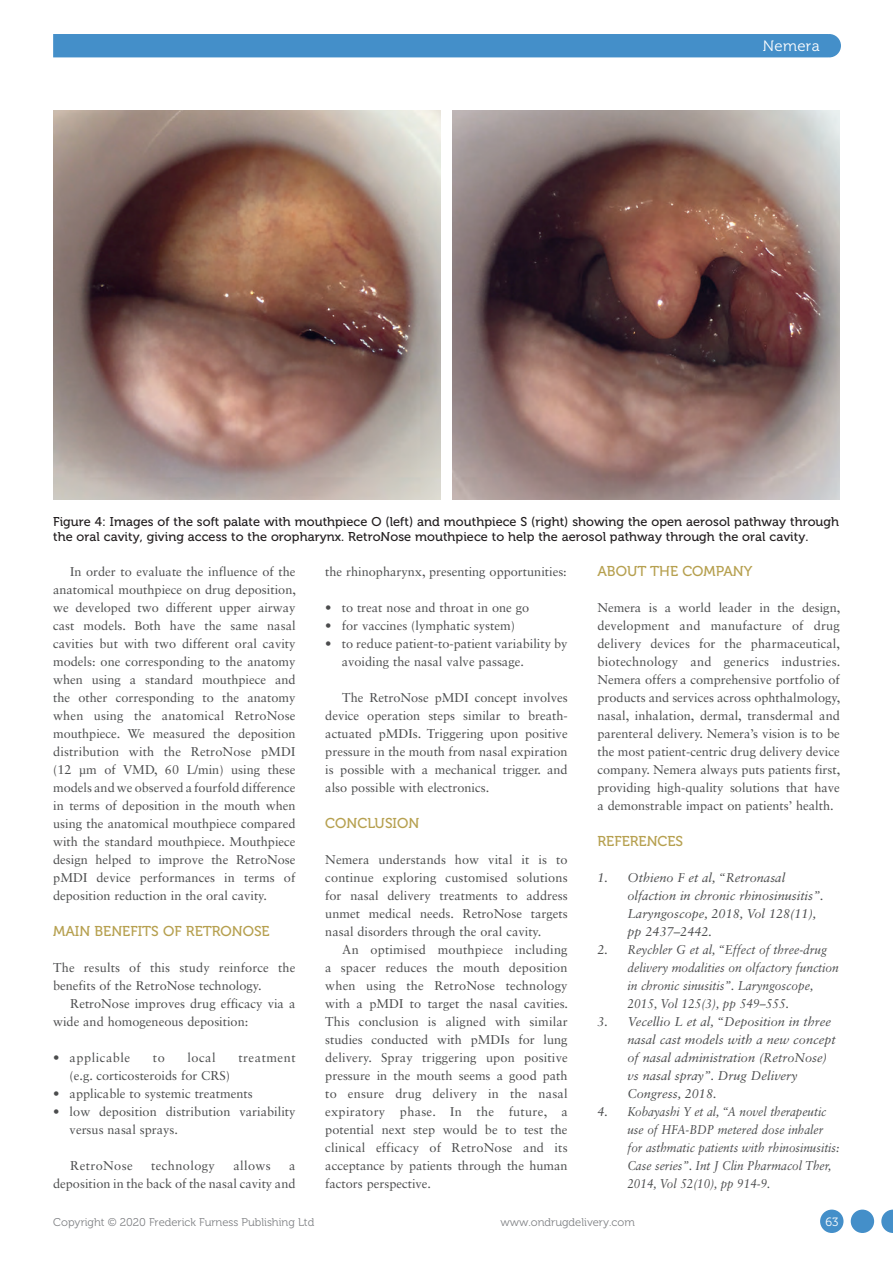
<style>
.page{position:relative;width:893px;height:1263px;background:#fff}
.page>*{position:absolute;margin:0;border:0;box-sizing:border-box;transform-origin:0 0}
.t1{font:15px "Museo 300";letter-spacing:.025em;color:#fff}
.MF_Xhead{font:14.25px "Museo 500";color:#b6a04f}
.MF_body{font:12.75px/18px "Sabon LT Std";color:#4b4c4d;text-align:justify}
.MF_body_no_indent{font:12.75px/18px "Sabon LT Std";color:#4b4c4d}
.MF_References{font:italic 12.75px/18px "Sabon LT Std";color:#4b4c4d}
.MF_Captions{font:12.75px/15.3px "Museo 500";letter-spacing:.005em;color:#231f20}
.MF_body_no_indent-2{font:12.75px "Sabon LT Std";letter-spacing:.04em;color:#4b4c4d}
.MF_body-2{font:12.75px "Sabon LT Std";letter-spacing:.03em;color:#4b4c4d}
.t2{font:12px "Museo 300";color:#fff}
.t3{font:11.25px "Museo 300";color:#808285}
</style>
<div class="page">
<div style="left:53px;top:34px;width:788px;height:23px;background:#448fc9"></div>
<img style="left:53px;top:111px;width:387px;height:389px">
<img style="left:453px;top:111px;width:387px;height:389px">
<svg style="left:881px;top:1209px;width:12px;height:24px"></svg>
<div style="left:851px;top:1209px;width:23px;height:24px;background:#448fc9;border-radius:50%"></div>
<div style="left:820px;top:1209px;width:23px;height:24px;background:#448fc9;border-radius:50%"></div>
<p class="t1" style="left:763px;top:37px;width:59px">Nemera</p>
<p class="MF_Captions" style="left:53px;top:514px;width:788px">Figure 4: Images of the soft palate with mouthpiece O (left) and mouthpiece S (right) showing the open aerosol pathway through the oral cavity, giving access to the oropharynx. RetroNose mouthpiece to help the aerosol pathway through the oral cavity.</p>
<p class="MF_body" style="left:53px;top:562px;width:244px;text-indent:17px">In order to evaluate the influence of the anatomical mouthpiece on drug deposition, we developed two different upper airway cast models. Both have the same nasal cavities but with two different oral cavity models: one corresponding to the anatomy when using a standard mouthpiece and the other corresponding to the anatomy when using the anatomical RetroNose mouthpiece. We measured the deposition distribution with the RetroNose pMDI (12 µm of VMD, 60 L/min) using these models and we observed a fourfold difference in terms of deposition in the mouth when using the anatomical mouthpiece compared with the standard mouthpiece. Mouthpiece design helped to improve the RetroNose pMDI device performances in terms of deposition reduction in the oral cavity.</p>
<p class="MF_Xhead" style="left:53px;top:923px;width:218px">MAIN BENEFITS OF RETRONOSE</p>
<p class="MF_body_no_indent" style="left:53px;top:958px;width:244px">The results of this study reinforce the benefits of the RetroNose technology.</p>
<p class="MF_body" style="left:53px;top:994px;width:244px;text-indent:17px">RetroNose improves drug efficacy via a wide and homogeneous deposition:</p>
<p class="MF_body_no_indent-2" style="left:53px;top:1050px;width:79px">• applicable</p>
<p class="MF_body_no_indent" style="left:153px;top:1048px;width:13px">to</p>
<p class="MF_body_no_indent" style="left:187px;top:1048px;width:30px">local</p>
<p class="MF_body_no_indent-2" style="left:238px;top:1050px;width:59px">treatment</p>
<p class="MF_body_no_indent" style="left:70px;top:1066px;width:162px">(e.g. corticosteroids for CRS)</p>
<p class="MF_body_no_indent" style="left:53px;top:1084px;width:201px">• applicable to systemic treatments</p>
<p class="MF_body_no_indent" style="left:70px;top:1102px;width:227px;text-indent:-16px">• low deposition distribution variability versus nasal sprays.</p>
<p class="MF_body-2" style="left:70px;top:1158px;width:64px">RetroNose</p>
<p class="MF_body-2" style="left:151px;top:1158px;width:65px">technology</p>
<p class="MF_body" style="left:233px;top:1156px;width:39px">allows</p>
<p class="MF_body" style="left:53px;top:1156px;width:244px;text-align:right">a<br>deposition in the back of the nasal cavity and</p>
<p class="MF_body" style="left:325px;top:562px;width:243px">the rhinopharynx, presenting opportunities:</p>
<p class="MF_body_no_indent" style="left:325px;top:598px;width:205px">• to treat nose and throat in one go</p>
<p class="MF_body_no_indent" style="left:325px;top:616px;width:191px">• for vaccines (lymphatic system)</p>
<p class="MF_body_no_indent" style="left:342px;top:634px;width:227px;text-indent:-16px">• to reduce patient-to-patient variability by avoiding the nasal valve passage.</p>
<p class="MF_body" style="left:325px;top:688px;width:244px;text-indent:17px">The RetroNose pMDI concept involves device operation steps similar to breath&shy;actuated pMDIs. Triggering upon positive pressure in the mouth from nasal expiration is possible with a mechanical trigger. and also possible with electronics.</p>
<p class="MF_Xhead" style="left:325px;top:815px;width:96px">CONCLUSION</p>
<p class="MF_body_no_indent" style="left:325px;top:850px;width:244px;text-align:justify">Nemera understands how vital it is to continue exploring customised solutions for nasal delivery treatments to address unmet medical needs. RetroNose targets nasal disorders through the oral cavity.</p>
<p class="MF_body" style="left:325px;top:940px;width:244px;text-indent:17px">An optimised mouthpiece including a spacer reduces the mouth deposition when using the RetroNose technology with a pMDI to target the nasal cavities.<br>This conclusion is aligned with similar studies conducted with pMDIs for lung delivery. Spray triggering upon positive pressure in the mouth seems a good path to ensure drug delivery in the nasal expiratory phase. In the future, a potential next step would be to test the clinical efficacy of RetroNose and its acceptance by patients through the human factors perspective.</p>
<p class="MF_Xhead" style="left:597px;top:563px;width:156px">ABOUT THE COMPANY</p>
<p class="MF_body_no_indent" style="left:597px;top:598px;width:244px;text-align:justify">Nemera is a world leader in the design, development and manufacture of drug delivery devices for the pharmaceutical, biotechnology and generics industries.<br>Nemera offers a comprehensive portfolio of products and services across ophthalmology, nasal, inhalation, dermal, transdermal and parenteral delivery. Nemera’s vision is to be the most patient-centric drug delivery device company. Nemera always puts patients first, providing high-quality solutions that have a demonstrable impact on patients’ health.</p>
<p class="MF_Xhead" style="left:597px;top:833px;width:87px">REFERENCES</p>
<p class="MF_References" style="left:627px;top:869px;width:198px;text-indent:-30px">1. Othieno F et al, “Retronasal olfaction in chronic rhinosinusitis”.<br>Laryngoscope, 2018, Vol 128(11), pp 2437–2442.</p>
<p class="MF_References" style="left:627px;top:941px;width:213px;text-indent:-30px">2. Reychler G et al, “Effect of three-drug delivery modalities on olfactory function in chronic sinusitis”. Laryngoscope, 2015, Vol 125(3), pp 549–555.</p>
<p class="MF_References" style="left:627px;top:1013px;width:210px;text-indent:-30px">3. Vecellio L et al, “Deposition in three nasal cast models with a new concept of nasal administration (RetroNose) vs nasal spray”. Drug Delivery<br>Congress, 2018.</p>
<p class="MF_References" style="left:627px;top:1103px;width:213px;text-indent:-30px">4. Kobayashi Y et al, “A novel therapeutic use of HFA-BDP metered dose inhaler for asthmatic patients with rhinosinusitis:<br>Case series”. Int J Clin Pharmacol Ther, 2014, Vol 52(10), pp 914-9.</p>
<p class="t3" style="left:53px;top:1216px;width:263px">Copyright © 2020 Frederick Furness Publishing Ltd</p>
<p class="t3" style="left:500px;top:1216px;width:136px">www.ondrugdelivery.com</p>
<p class="t2" style="left:825px;top:1215px;width:15px">63</p>
</div>
